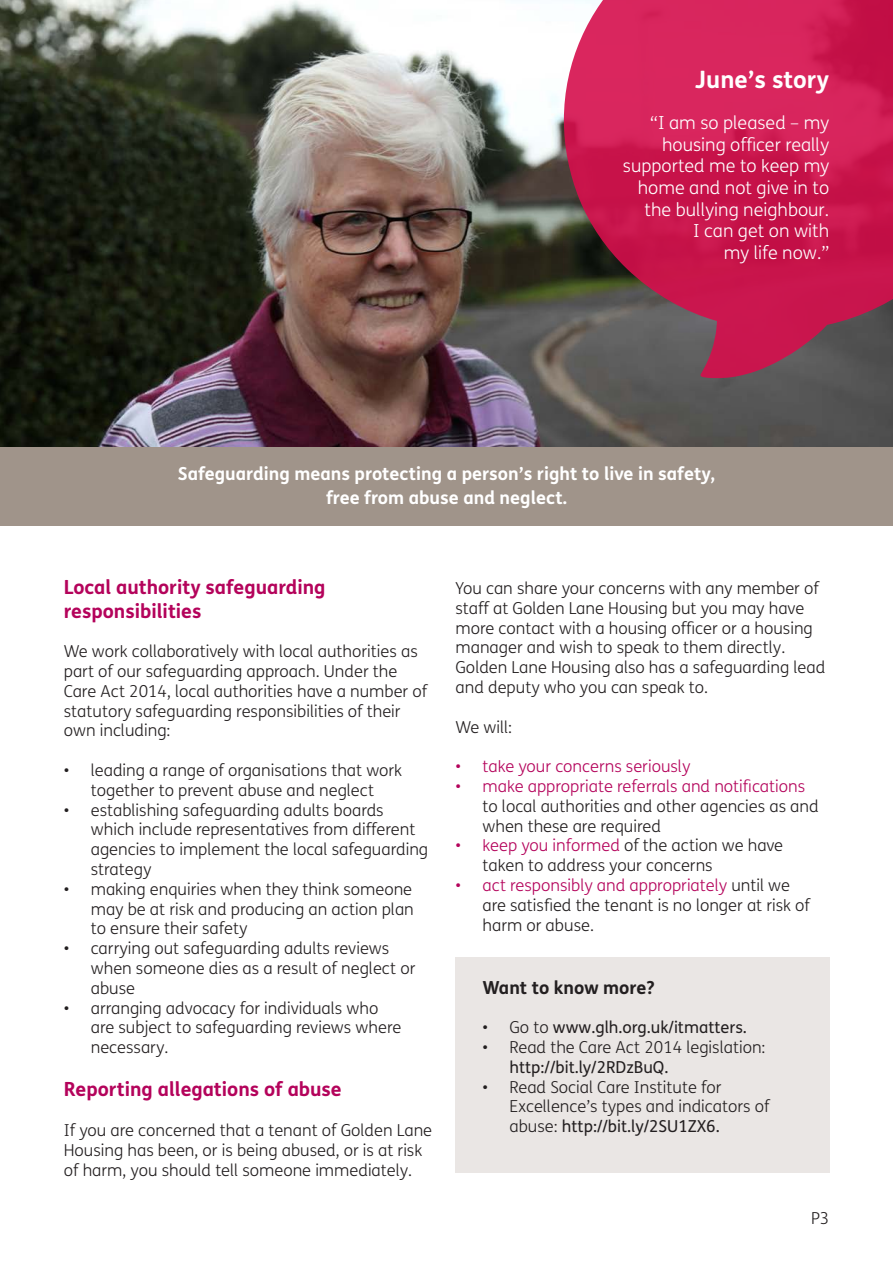
<style>
.page{position:relative;width:893px;height:1263px;background:#fff}
.page>*{position:absolute;margin:0;border:0;box-sizing:border-box;transform-origin:0 0}
.t1{font:700 24px "FS Mencap";color:#fff}
.t2{font:700 19.5px "FS Mencap";color:#b4035b}
.t3{font:300 18px/21.6px "FS Mencap";color:#fff;text-align:right}
.t4{font:700 18px "FS Mencap";color:#fff}
.t5{font:700 18px "FS Mencap";color:#231f20}
.t6{font:300 16.5px/19.8px "FS Mencap";color:#231f20}
.t7{font:16.5px "FS Mencap";color:#231f20}
.t8{font:300 16.5px "FS Mencap";color:#b4035b}
.s1{color:#b4035b}
.s2{font-weight:300}
.s3{font-weight:400}
</style>
<div class="page">
<div style="left:0;top:447px;width:893px;height:78px;background:#a0948a"></div>
<div style="left:455px;top:957px;width:374px;height:215px;background:#eae6e4"></div>
<img style="left:0;top:0;width:893px;height:447px">
<svg style="left:564px;top:0;width:329px;height:378px;background:#b82853"></svg>
<p class="t1" style="left:695px;top:64px;width:136px">June’s story</p>
<p class="t3" style="left:650px;top:113px;width:180px">“I am so pleased – my</p>
<p class="t3" style="left:662px;top:134px;width:169px">housing officer really</p>
<p class="t3" style="left:623px;top:156px;width:208px">supported me to keep my home and not give in to</p>
<p class="t3" style="left:645px;top:199px;width:186px">the bullying neighbour.</p>
<p class="t3" style="left:693px;top:221px;width:137px">I can get on with</p>
<p class="t3" style="left:724px;top:242px;width:107px">my life now.”</p>
<p class="t4" style="left:178px;top:463px;width:539px">Safeguarding means protecting a person’s right to live in safety,</p>
<p class="t4" style="left:326px;top:486px;width:242px">free from abuse and neglect.</p>
<p class="t2" style="left:64px;top:575px;width:263px">Local authority safeguarding</p>
<p class="t2" style="left:64px;top:598px;width:139px">responsibilities</p>
<p class="t6" style="left:64px;top:642px;width:365px">We work collaboratively with local authorities as part of our safeguarding approach. Under the Care Act 2014, local authorities have a number of statutory safeguarding responsibilities of their</p>
<p class="t6" style="left:64px;top:721px;width:108px">own including:</p>
<p class="t6" style="left:64px;top:761px;width:340px;text-align:center">• leading a range of organisations that work together to prevent abuse and neglect</p>
<p class="t6" style="left:91px;top:800px;width:339px;text-indent:-27px">• establishing safeguarding adults boards which include representatives from different agencies to implement the local safeguarding strategy</p>
<p class="t6" style="left:91px;top:879px;width:325px;text-align:justify;text-indent:-27px">• making enquiries when they think someone may be at risk and producing an action plan to ensure their safety</p>
<p class="t6" style="left:91px;top:939px;width:326px;text-indent:-27px">• carrying out safeguarding adults reviews when someone dies as a result of neglect or abuse</p>
<p class="t6" style="left:91px;top:998px;width:312px;text-indent:-27px">• arranging advocacy for individuals who are subject to safeguarding reviews where necessary.</p>
<p class="t2" style="left:64px;top:1077px;width:280px">Reporting allegations of abuse</p>
<p class="t6" style="left:64px;top:1121px;width:370px">If you are concerned that a tenant of Golden Lane<br>Housing has been, or is being abused, or is at risk of harm, you should tell someone immediately.</p>
<p class="t6" style="left:455px;top:579px;width:365px">You can share your concerns with any member of staff at Golden Lane Housing but you may have more contact with a housing officer or a housing</p>
<p class="t6" style="left:455px;top:638px;width:371px">manager and wish to speak to them directly.<br>Golden Lane Housing also has a safeguarding lead and deputy who you can speak to.</p>
<p class="t6" style="left:455px;top:717px;width:58px">We will:</p>
<p class="t8" style="left:455px;top:757px;width:236px">• take your concerns seriously</p>
<p class="t6" style="left:482px;top:777px;width:338px;text-indent:-27px"><span class="s1">• make appropriate referrals and notifications </span>to local authorities and other agencies as and when these are required</p>
<p class="t6" style="left:482px;top:836px;width:302px;text-indent:-27px"><span class="s1">• keep you informed</span> of the action we have taken to address your concerns</p>
<p class="t6" style="left:482px;top:876px;width:329px;text-indent:-27px"><span class="s1">• act responsibly and appropriately</span> until we are satisfied the tenant is no longer at risk of harm or abuse.</p>
<p class="t5" style="left:482px;top:976px;width:174px">Want to know more?</p>
<p class="t7" style="left:482px;top:1018px;width:266px"><span class="s2">• Go to</span> www.glh.org.uk/itmatters.</p>
<p class="t6" style="left:509px;top:1038px;width:258px;text-indent:-27px">• Read the Care Act 2014 legislation: <span class="s3">http://bit.ly/2RDzBuQ.</span></p>
<p class="t6" style="left:509px;top:1077px;width:262px;text-indent:-27px">• Read Social Care Institute for<br>Excellence’s types and indicators of abuse: <span class="s3">http://bit.ly/2SU1ZX6.</span></p>
<p class="t6" style="left:811px;top:1209px;width:20px">P3</p>
</div>
